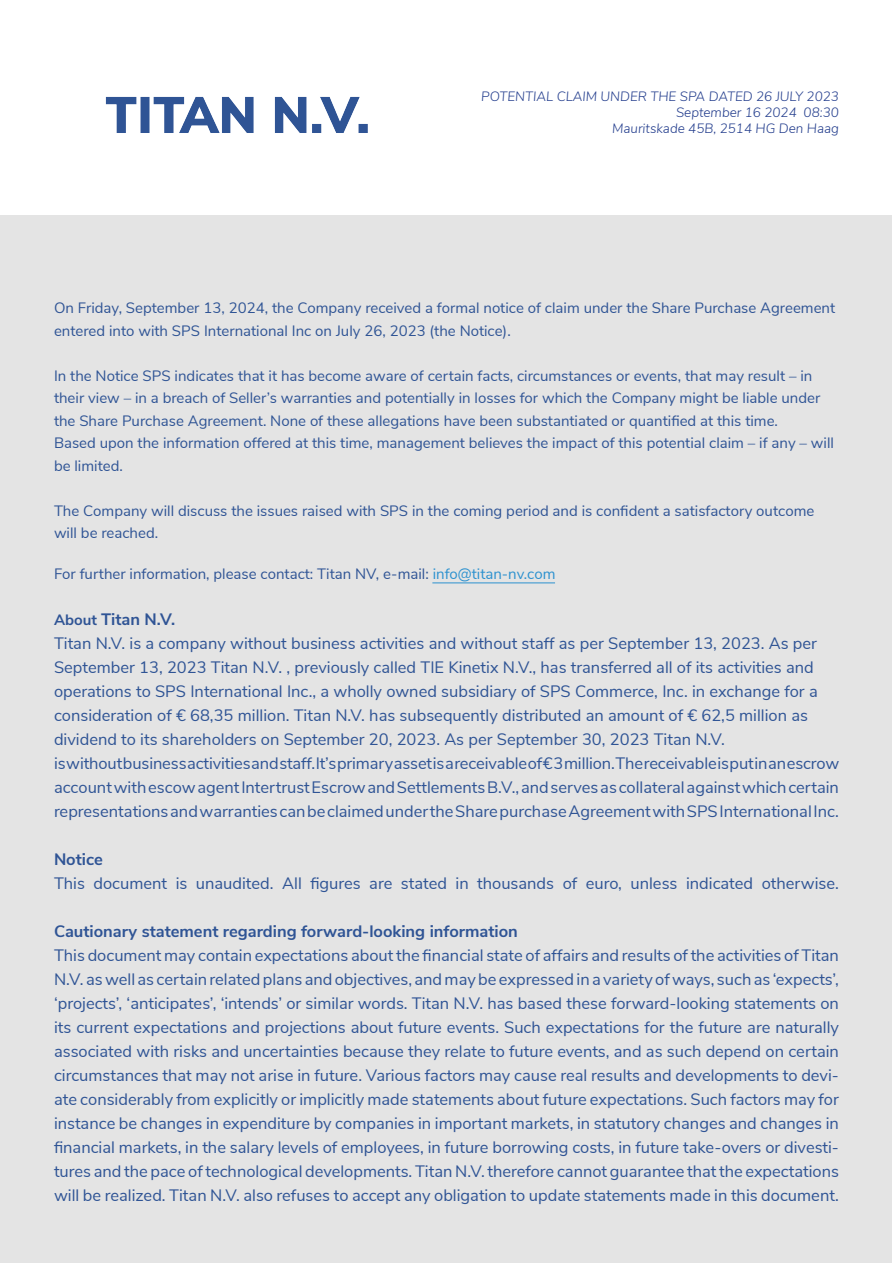
<style>
.page{position:relative;width:893px;height:1263px;background:#fff}
.page>*{position:absolute;margin:0;border:0;box-sizing:border-box;transform-origin:0 0}
.t1{font:16.5px/24px "Nunito Sans";color:#2f5495;text-align:justify}
.t2{font:700 16.5px "Nunito Sans";color:#2f5495}
.t3{font:15px/22.5px "Nunito Sans";color:#2f5495}
.t4{font:italic 300 13.5px "Nunito Sans";color:#253f8e}
.s1{color:#2c91cf}
.s2{font-size:15px}
</style>
<div class="page">
<div style="left:0;top:215px;width:892px;height:1048px;background:#e4e4e4"></div>
<img style="left:105px;top:96px;width:263px;height:37px">
<hr style="left:432px;top:582px;width:123px;height:1px;background:#2c91cf">
<p class="t4" style="left:481px;top:86px;width:359px">POTENTIAL CLAIM UNDER THE SPA DATED 26 JULY 2023</p>
<p class="t4" style="left:676px;top:102px;width:164px">September 16 2024 08:30</p>
<p class="t4" style="left:612px;top:118px;width:228px">Mauritskade 45B, 2514 HG Den Haag</p>
<p class="t3" style="left:54px;top:296px;width:783px">On Friday, September 13, 2024, the Company received a formal notice of claim under the Share Purchase Agreement entered into with SPS International Inc on July 26, 2023 (the Notice).</p>
<p class="t3" style="left:54px;top:363px;width:768px">In the Notice SPS indicates that it has become aware of certain facts, circumstances or events, that may result – in their view – in a breach of Seller’s warranties and potentially in losses for which the Company might be liable under the Share Purchase Agreement. None of these allegations have been substantiated or quantified at this time.</p>
<p class="t3" style="left:54px;top:431px;width:781px">Based upon the information offered at this time, management believes the impact of this potential claim – if any – will be limited.</p>
<p class="t3" style="left:54px;top:498px;width:762px">The Company will discuss the issues raised with SPS in the coming period and is confident a satisfactory outcome will be reached.</p>
<p class="t3" style="left:54px;top:561px;width:503px">For further information, please contact: Titan NV, e-mail: <span class="s1">info@titan-nv.com</span></p>
<p class="t2" style="left:54px;top:607px;width:123px"><span class="s2">About</span> Titan N.V.</p>
<p class="t1" style="left:54px;top:630px;width:765px;text-align:left">Titan N.V. is a company without business activities and without staff as per September 13, 2023. As per September 13, 2023 Titan N.V. , previously called TIE Kinetix N.V., has transferred all of its activities and operations to SPS International Inc., a wholly owned subsidiary of SPS Commerce, Inc. in exchange for a consideration of € 68,35 million. Titan N.V. has subsequently distributed an amount of € 62,5 million as dividend to its shareholders on September 20, 2023. As per September 30, 2023 Titan N.V.</p>
<p class="t1" style="left:54px;top:750px;width:787px">is without business activities and staff. It’s primary asset is a receivable of € 3 million. The receivable is put in an escrow account with escow agent Intertrust Escrow and Settlements B.V., and serves as collateral against which certain representations and warranties can be claimed under the Share purchase Agreement with SPS International Inc.</p>
<p class="t2" style="left:54px;top:847px;width:50px">Notice</p>
<p class="t1" style="left:54px;top:870px;width:786px">This document is unaudited. All figures are stated in thousands of euro, unless indicated otherwise.</p>
<p class="t2" style="left:54px;top:919px;width:465px">Cautionary statement regarding forward-looking information</p>
<p class="t1" style="left:54px;top:942px;width:787px">This document may contain expectations about the financial state of affairs and results of the activities of Titan N.V. as well as certain related plans and objectives, and may be expressed in a variety of ways, such as ‘expects’, ‘projects’, ‘anticipates’, ‘intends’ or similar words. Titan N.V. has based these forward-looking statements on its current expectations and projections about future events. Such expectations for the future are naturally associated with risks and uncertainties because they relate to future events, and as such depend on certain circumstances that may not arise in future. Various factors may cause real results and developments to devi&shy;ate considerably from explicitly or implicitly made statements about future expectations. Such factors may for instance be changes in expenditure by companies in important markets, in statutory changes and changes in financial markets, in the salary levels of employees, in future borrowing costs, in future take-overs or divesti&shy;tures and the pace of technological developments. Titan N.V. therefore cannot guarantee that the expectations will be realized. Titan N.V. also refuses to accept any obligation to update statements made in this document.</p>
</div>
